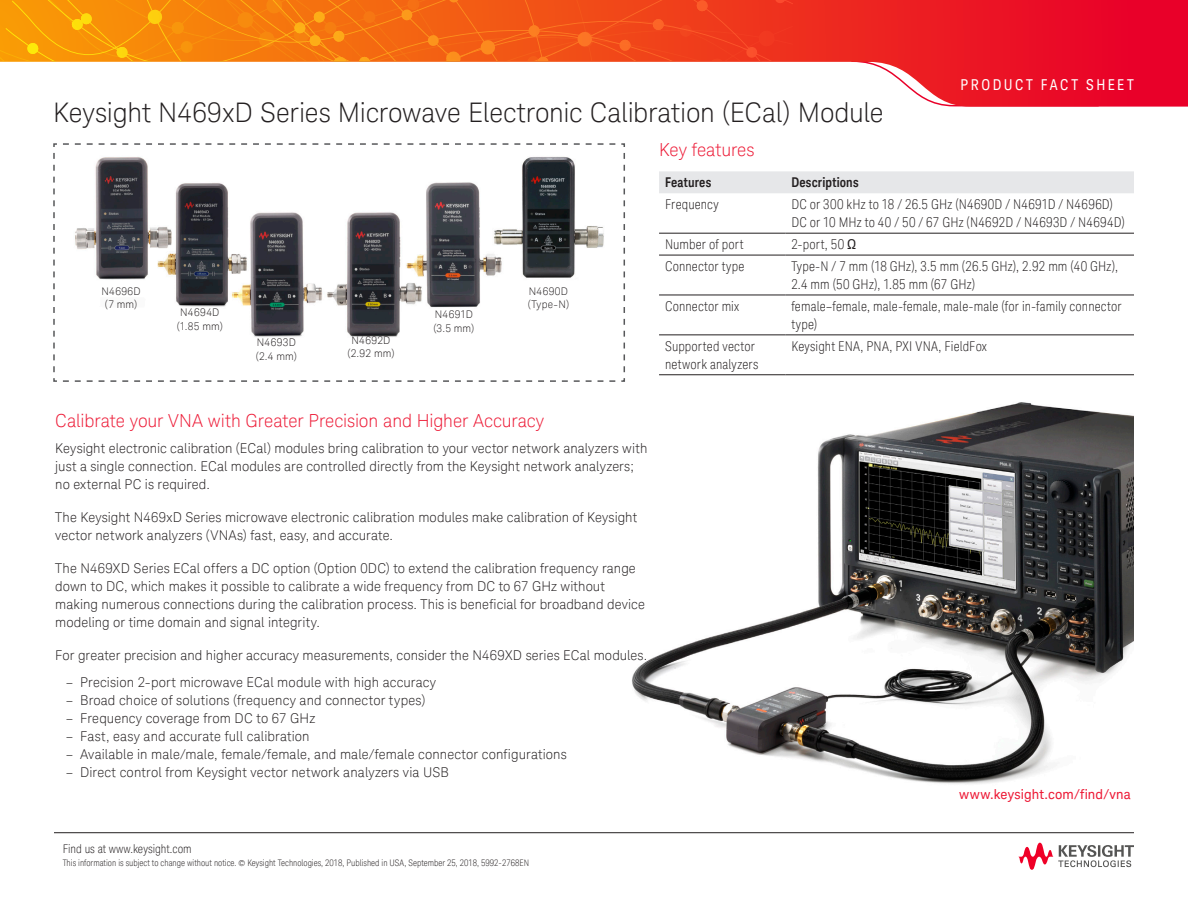
<style>
.page{position:relative;width:1188px;height:918px;background:#fff}
.page>*{position:absolute;margin:0;border:0;box-sizing:border-box;transform-origin:0 0}
.K_Title_-_Main{font:300 27px "Keysight Sans";letter-spacing:-.005em;color:#231f20}
.K_Heading_2{font:300 18px "Keysight Sans";letter-spacing:-.005em;color:#ed1a36}
.t1{font:15px "Keysight Sans Condensed";letter-spacing:.165em;color:#fff}
.K_Body_Text{font:300 13.5px/18px "Keysight Sans";letter-spacing:.005em;color:#231f20}
.K_Table_Text{font:300 condensed 13.5px/18px "Keysight Sans";letter-spacing:.015em;color:#231f20}
.K_Body_Text-2{font:13.5px "Keysight Sans";letter-spacing:.01em;color:#ed1a36}
.K_Table_Heading_1{font:700 13.5px "Keysight Sans Condensed";letter-spacing:.015em;color:#231f20}
.t2{font:300 condensed 12px "Keysight Sans";color:#231f20}
.K_Captions{font:300 10.5px "Keysight Sans";letter-spacing:.03em;color:#231f20}
.t3{font:300 condensed 9px "Keysight Sans";color:#231f20}
</style>
<div class="page">
<svg style="left:53px;top:143px;width:572px;height:239px"></svg>
<div style="left:659px;top:171px;width:475px;height:22px;background:#e6e7e9"></div>
<hr style="left:659px;top:233px;width:126px;height:1px;background:#231f20">
<hr style="left:785px;top:233px;width:349px;height:1px;background:#231f20">
<hr style="left:659px;top:255px;width:126px;height:1px;background:#231f20">
<hr style="left:785px;top:255px;width:349px;height:1px;background:#231f20">
<hr style="left:659px;top:295px;width:126px;height:1px;background:#231f20">
<hr style="left:785px;top:295px;width:349px;height:1px;background:#231f20">
<hr style="left:659px;top:334px;width:126px;height:1px;background:#231f20">
<hr style="left:785px;top:334px;width:349px;height:1px;background:#231f20">
<hr style="left:659px;top:374px;width:126px;height:1px;background:#231f20">
<hr style="left:785px;top:374px;width:349px;height:1px;background:#231f20">
<img style="left:632px;top:402px;width:502px;height:382px">
<img style="left:64px;top:149px;width:553px;height:197px">
<svg style="left:793px;top:0;width:395px;height:107px;background:#ed3142"></svg>
<svg style="left:11px;top:0;width:782px;height:62px;background:#f47210"></svg>
<svg style="left:46px;top:0;width:722px;height:62px;background:#f46a13"></svg>
<hr style="left:54px;top:832px;width:1080px;height:1px;background:#231f20">
<svg style="left:1018px;top:843px;width:116px;height:27px"></svg>
<p class="K_Title_-_Main" style="left:53px;top:96px;width:832px">Keysight N469xD Series Microwave Electronic Calibration (ECal) Module</p>
<p class="K_Heading_2" style="left:659px;top:140px;width:97px">Key features</p>
<p class="t1" style="left:961px;top:76px;width:175px">PRODUCT FACT SHEET</p>
<p class="K_Captions" style="left:102px;top:285px;width:41px">N4696D</p>
<p class="K_Captions" style="left:105px;top:299px;width:34px">(7 mm)</p>
<p class="K_Captions" style="left:180px;top:306px;width:41px">N4694D</p>
<p class="K_Captions" style="left:177px;top:320px;width:48px">(1.85 mm)</p>
<p class="K_Captions" style="left:257px;top:336px;width:41px">N4693D</p>
<p class="K_Captions" style="left:256px;top:350px;width:43px">(2.4 mm)</p>
<p class="K_Captions" style="left:351px;top:334px;width:40px">N4692D</p>
<p class="K_Captions" style="left:347px;top:347px;width:49px">(2.92 mm)</p>
<p class="K_Captions" style="left:435px;top:308px;width:40px">N4691D</p>
<p class="K_Captions" style="left:433px;top:322px;width:42px">(3.5 mm)</p>
<p class="K_Captions" style="left:529px;top:285px;width:41px">N4690D</p>
<p class="K_Captions" style="left:528px;top:299px;width:43px">(Type-N)</p>
<p class="K_Heading_2" style="left:55px;top:410px;width:491px">Calibrate your VNA with Greater Precision and Higher Accuracy</p>
<p class="K_Body_Text" style="left:55px;top:440px;width:594px">Keysight electronic calibration (ECal) modules bring calibration to your vector network analyzers with just a single connection. ECal modules are controlled directly from the Keysight network analyzers; no external PC is required.</p>
<p class="K_Body_Text" style="left:55px;top:509px;width:584px">The Keysight N469xD Series microwave electronic calibration modules make calibration of Keysight vector network analyzers (VNAs) fast, easy, and accurate.</p>
<p class="K_Body_Text" style="left:55px;top:560px;width:591px">The N469XD Series ECal offers a DC option (Option 0DC) to extend the calibration frequency range down to DC, which makes it possible to calibrate a wide frequency from DC to 67 GHz without making numerous connections during the calibration process. This is beneficial for broadband device modeling or time domain and signal integrity.</p>
<p class="K_Body_Text" style="left:55px;top:647px;width:594px">For greater precision and higher accuracy measurements, consider the N469XD series ECal modules.</p>
<p class="K_Body_Text" style="left:66px;top:674px;width:372px">– Precision 2-port microwave ECal module with high accuracy</p>
<p class="K_Body_Text" style="left:66px;top:692px;width:361px">– Broad choice of solutions (frequency and connector types)</p>
<p class="K_Body_Text" style="left:66px;top:710px;width:251px">– Frequency coverage from DC to 67 GHz</p>
<p class="K_Body_Text" style="left:66px;top:728px;width:245px">– Fast, easy and accurate full calibration</p>
<p class="K_Body_Text" style="left:66px;top:746px;width:502px">– Available in male/male, female/female, and male/female connector configurations</p>
<p class="K_Body_Text" style="left:66px;top:764px;width:385px">– Direct control from Keysight vector network analyzers via USB</p>
<p class="t2" style="left:63px;top:842px;width:131px">Find us at www.keysight.com</p>
<p class="t3" style="left:63px;top:857px;width:468px">This information is subject to change without notice. © Keysight Technologies, 2018, Published in USA, September 25, 2018, 5992-2768EN</p>
<p class="K_Table_Heading_1" style="left:665px;top:174px;width:48px">Features</p>
<p class="K_Table_Heading_1" style="left:791px;top:174px;width:69px">Descriptions</p>
<p class="K_Table_Text" style="left:665px;top:195px;width:55px">Frequency</p>
<p class="K_Table_Text" style="left:791px;top:195px;width:323px">DC or 300 kHz to 18 / 26.5 GHz (N4690D / N4691D / N4696D)</p>
<p class="K_Table_Text" style="left:791px;top:213px;width:335px">DC or 10 MHz to 40 / 50 / 67 GHz (N4692D / N4693D / N4694D)</p>
<p class="K_Table_Text" style="left:665px;top:235px;width:80px">Number of port</p>
<p class="K_Table_Text" style="left:791px;top:235px;width:66px">2-port, 50 Ω</p>
<p class="K_Table_Text" style="left:665px;top:257px;width:81px">Connector type</p>
<p class="K_Table_Text" style="left:791px;top:257px;width:328px">Type-N / 7 mm (18 GHz), 3.5 mm (26.5 GHz), 2.92 mm (40 GHz),<br>2.4 mm (50 GHz), 1.85 mm (67 GHz)</p>
<p class="K_Table_Text" style="left:665px;top:297px;width:76px">Connector mix</p>
<p class="K_Table_Text" style="left:791px;top:297px;width:332px">female–female, male-female, male-male (for in-family connector type)</p>
<p class="K_Table_Text" style="left:665px;top:337px;width:95px">Supported vector network analyzers</p>
<p class="K_Table_Text" style="left:791px;top:337px;width:197px">Keysight ENA, PNA, PXI VNA, FieldFox</p>
<p class="K_Body_Text-2" style="left:959px;top:786px;width:173px">www.keysight.com/find/vna</p>
</div>
